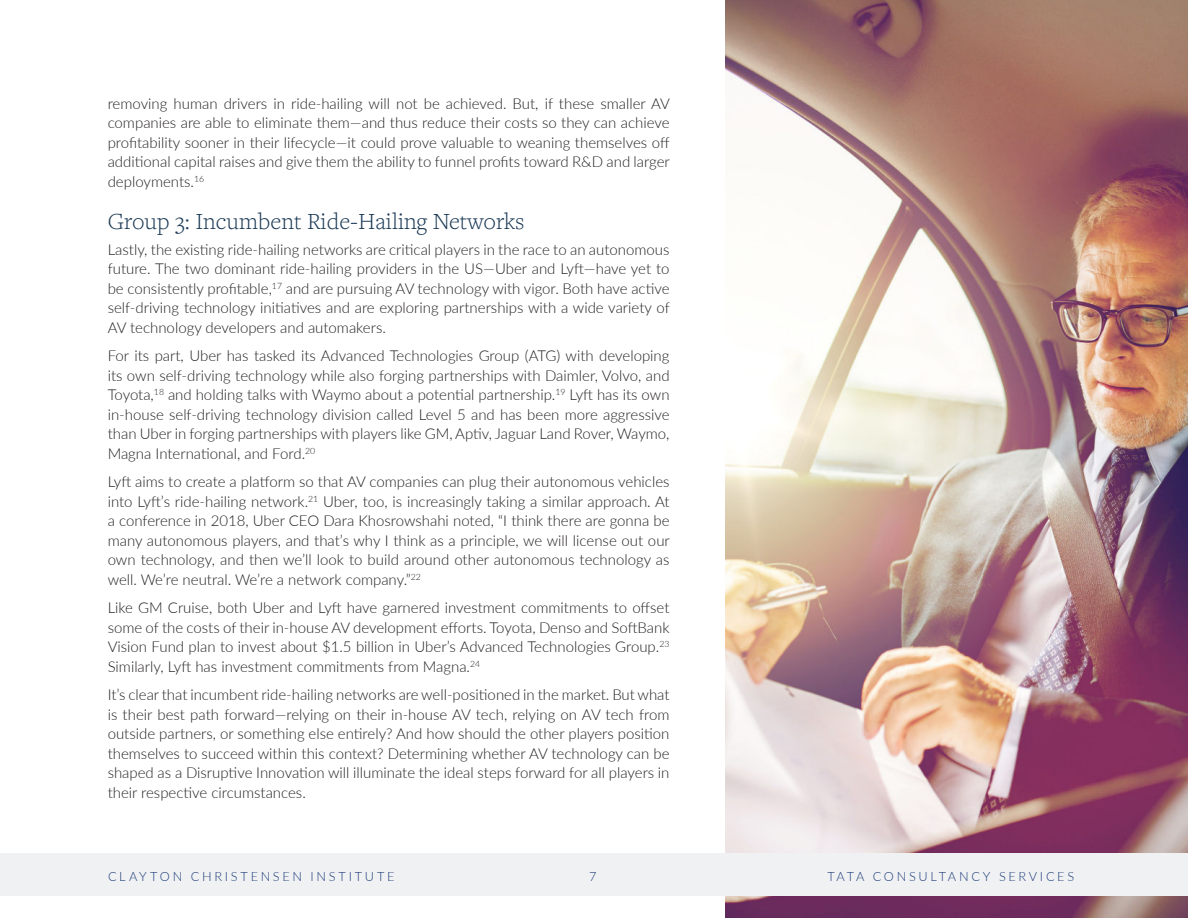
<style>
.page{position:relative;width:1188px;height:918px;background:#fff}
.page>*{position:absolute;margin:0;border:0;box-sizing:border-box;transform-origin:0 0}
.t1{font:300 24px "Freight Text Pro";color:#1b3955}
.t2{font:300 15px/19.5px "Lato";color:#231f20;text-align:justify}
.t3{font:300 12.75px "Lato";letter-spacing:.21em;color:#1e3d7b}
</style>
<div class="page">
<img style="left:726px;top:0;width:462px;height:918px">
<div style="left:0;top:853px;width:1188px;height:42px;background:#f0f1f2"></div>
<p class="t2" style="left:108px;top:93px;width:564px">removing human drivers in ride-hailing will not be achieved. But, if these smaller AV companies are able to eliminate them—and thus reduce their costs so they can achieve profitability sooner in their lifecycle—it could prove valuable to weaning themselves off additional capital raises and give them the ability to funnel profits toward R&amp;D and larger deployments.<sup>16</sup></p>
<h1 class="t1" style="left:108px;top:211px;width:419px">Group 3: Incumbent Ride-Hailing Networks</h1>
<p class="t2" style="left:108px;top:239px;width:564px">Lastly, the existing ride-hailing networks are critical players in the race to an autonomous future. The two dominant ride-hailing providers in the US—Uber and Lyft—have yet to be consistently profitable,<sup>17</sup> and are pursuing AV technology with vigor. Both have active self-driving technology initiatives and are exploring partnerships with a wide variety of AV technology developers and automakers.</p>
<p class="t2" style="left:108px;top:346px;width:563px">For its part, Uber has tasked its Advanced Technologies Group (ATG) with developing its own self-driving technology while also forging partnerships with Daimler, Volvo, and Toyota,<sup>18</sup> and holding talks with Waymo about a potential partnership.<sup>19</sup> Lyft has its own in-house self-driving technology division called Level 5 and has been more aggressive than Uber in forging partnerships with players like GM, Aptiv, Jaguar Land Rover, Waymo, Magna International, and Ford.<sup>20</sup></p>
<p class="t2" style="left:108px;top:472px;width:564px">Lyft aims to create a platform so that AV companies can plug their autonomous vehicles into Lyft’s ride-hailing network.<sup>21</sup> Uber, too, is increasingly taking a similar approach. At a conference in 2018, Uber CEO Dara Khosrowshahi noted, “I think there are gonna be many autonomous players, and that’s why I think as a principle, we will license out our own technology, and then we’ll look to build around other autonomous technology as well. We’re neutral. We’re a network company.”<sup>22</sup></p>
<p class="t2" style="left:108px;top:598px;width:563px">Like GM Cruise, both Uber and Lyft have garnered investment commitments to offset some of the costs of their in-house AV development efforts. Toyota, Denso and SoftBank Vision Fund plan to invest about $1.5 billion in Uber’s Advanced Technologies Group.<sup>23<br></sup>Similarly, Lyft has investment commitments from Magna.<sup>24</sup></p>
<p class="t2" style="left:108px;top:685px;width:563px">It’s clear that incumbent ride-hailing networks are well-positioned in the market. But what is their best path forward—relying on their in-house AV tech, relying on AV tech from outside partners, or something else entirely? And how should the other players position themselves to succeed within this context? Determining whether AV technology can be shaped as a Disruptive Innovation will illuminate the ideal steps forward for all players in their respective circumstances.</p>
<p class="t3" style="left:108px;top:868px;width:288px">CLAYTON CHRISTENSEN INSTITUTE</p>
<p class="t3" style="left:589px;top:868px;width:9px">7</p>
<p class="t3" style="left:827px;top:868px;width:248px">TATA CONSULTANCY SERVICES</p>
</div>
